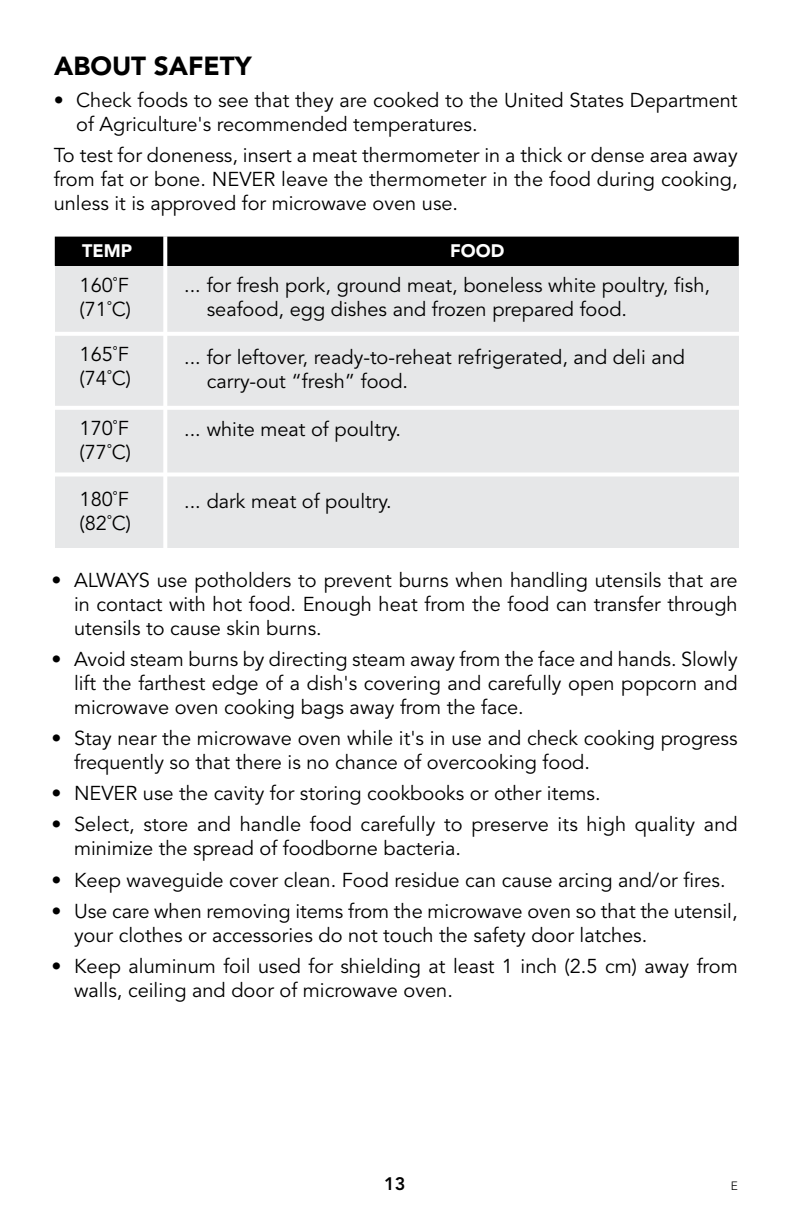
<style>
.page{position:relative;width:792px;height:1224px;background:#fff}
.page>*{position:absolute;margin:0;border:0;box-sizing:border-box;transform-origin:0 0}
.t1{font:900 26px "Avenir";color:#000}
.t2{font:20px/24px "Avenir";color:#000}
.t3{font:900 18px "Avenir";color:#fff}
.t4{font:800 18px "Avenir";color:#000}
.t5{font:300 12px "Avenir";color:#000}
</style>
<div class="page">
<div style="left:55px;top:255px;width:684px;height:293px;background:#e6e7e8"></div>
<div style="left:55px;top:237px;width:683px;height:28px;background:#000"></div>
<div style="left:55px;top:237px;width:684px;height:29px;border:1px solid #000"></div>
<hr style="left:44px;top:332px;width:702px;height:4px;background:#fff">
<hr style="left:45px;top:406px;width:696px;height:4px;background:#fff">
<svg style="left:55px;top:472px;width:684px;height:4px;fill:#fff"></svg>
<hr style="left:163px;top:236px;width:4px;height:314px;background:#fff">
<h1 class="t1" style="left:54px;top:50px;width:199px">ABOUT SAFETY</h1>
<p class="t2" style="left:76px;top:89px;width:663px;text-indent:-22px">• Check foods to see that they are cooked to the United States Department of Agriculture's recommended temperatures.</p>
<p class="t2" style="left:54px;top:144px;width:685px">To test for doneness, insert a meat thermometer in a thick or dense area away from fat or bone. Never</p>
<p class="t2" style="left:54px;top:168px;width:686px;text-indent:228px">leave the thermometer in the food during cooking, unless it is approved for microwave oven use.</p>
<p class="t3" style="left:82px;top:240px;width:14px">TEMP</p>
<p class="t2" style="left:80px;top:273px;width:53px">160˚F (71˚C)</p>
<p class="t2" style="left:80px;top:343px;width:53px">165˚F (74˚C)</p>
<p class="t2" style="left:80px;top:417px;width:53px">170˚F (77˚C)</p>
<p class="t2" style="left:80px;top:488px;width:53px">180˚F (82˚C)</p>
<p class="t3" style="left:450px;top:240px;width:14px">FOO</p>
<p class="t3" style="left:491px;top:240px;width:15px">D</p>
<p class="t2" style="left:207px;top:273px;width:505px;text-indent:-22px">... for fresh pork, ground meat, boneless white poultry, fish, seafood, egg dishes and frozen prepared food.</p>
<p class="t2" style="left:207px;top:345px;width:480px;text-indent:-22px">... for leftover, ready-to-reheat refrigerated, and deli and carry-out “fresh” food.</p>
<p class="t2" style="left:184px;top:417px;width:218px">... white meat of poultry.</p>
<p class="t2" style="left:184px;top:489px;width:209px">... dark meat of poultry.</p>
<p class="t2" style="left:74px;top:568px;width:665px;text-align:justify;text-indent:-22px">• ALWAYS use potholders to prevent burns when handling utensils that are in contact with hot food. Enough heat from the food can transfer through utensils to cause skin burns.</p>
<p class="t2" style="left:74px;top:648px;width:665px;text-align:justify;text-indent:-22px">• Avoid steam burns by directing steam away from the face and hands. Slowly lift the farthest edge of a dish's covering and carefully open popcorn and microwave oven cooking bags away from the face.</p>
<p class="t2" style="left:74px;top:727px;width:665px;text-indent:-22px">• Stay near the microwave oven while it's in use and check cooking progress frequently so that there is no chance of overcooking food.</p>
<p class="t2" style="left:52px;top:782px;width:551px">• NEVER use the cavity for storing cookbooks or other items.</p>
<p class="t2" style="left:74px;top:813px;width:665px;text-indent:-22px">• Select, store and handle food carefully to preserve its high quality and minimize the spread of foodborne bacteria.</p>
<p class="t2" style="left:52px;top:868px;width:676px">• Keep waveguide cover clean. Food residue can cause arcing and/or fires.</p>
<p class="t2" style="left:74px;top:900px;width:665px;text-indent:-22px">• Use care when removing items from the microwave oven so that the utensil, your clothes or accessories do not touch the safety door latches.</p>
<p class="t2" style="left:74px;top:955px;width:665px;text-indent:-22px">• Keep aluminum foil used for shielding at least 1 inch (2.5 cm) away from walls, ceiling and door of microwave oven.</p>
<p class="t4" style="left:384px;top:1173px;width:23px">13</p>
<p class="t5" style="left:731px;top:1179px;width:9px">E</p>
</div>
